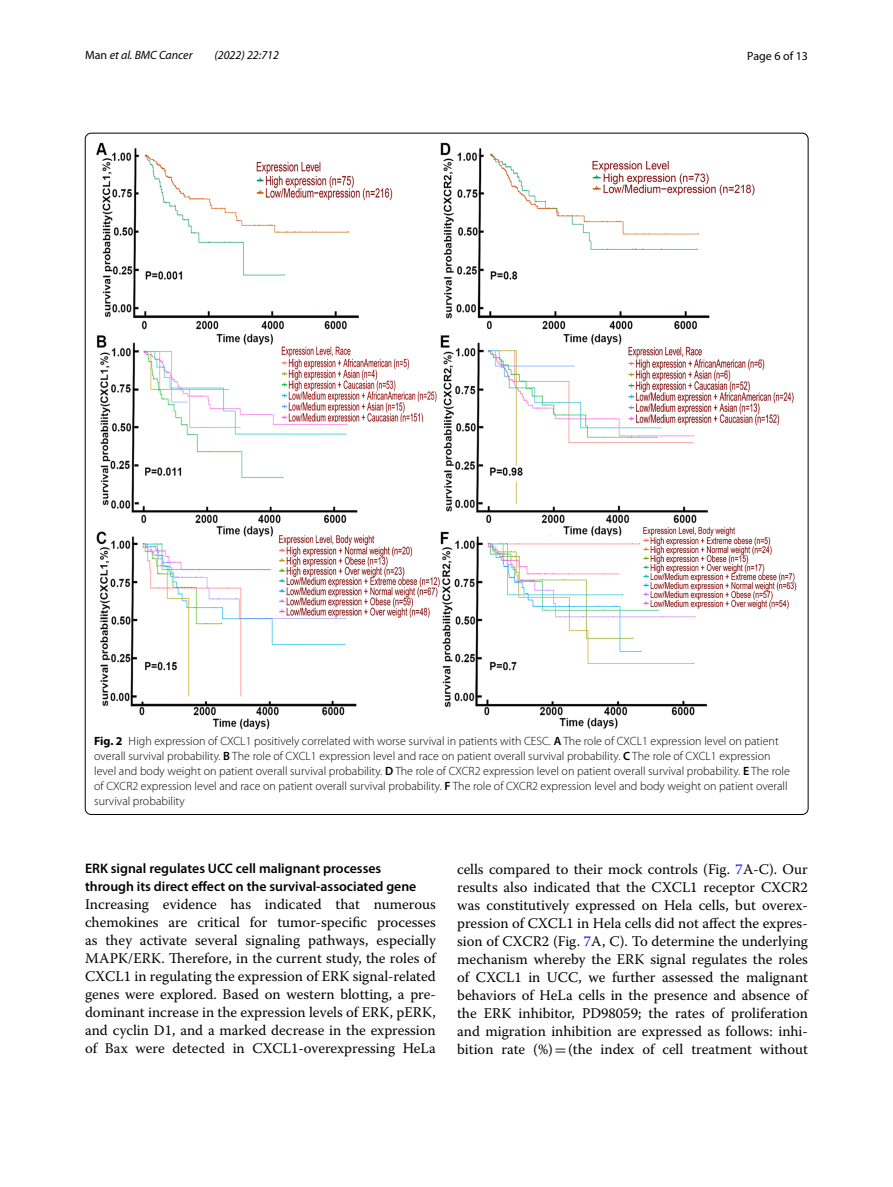
<style>
.page{position:relative;width:893px;height:1187px;background:#fff}
.page>*{position:absolute;margin:0;border:0;box-sizing:border-box;transform-origin:0 0}
.t1{font:14.7px/18px "Warnock Pro";color:#000;text-align:justify}
.t2{font:600 13.8px/18px "Myriad Pro";color:#000}
.t3{font:300 12px/15px "Myriad Pro";color:#000}
.t4{font:italic 12px "Myriad Pro";color:#000}
.t5{font:12px "Myriad Pro";color:#000}
.s1{font-style:normal}
.s2{font-weight:700}
.s3{font-weight:600}
.s4{color:#00f}
.s5{font-family:"MTSY"}
</style>
<div class="page">
<img style="left:96px;top:142px;width:701px;height:587px">
<p class="t4" style="left:85px;top:48px;width:109px"><span class="s1">Man</span> et al. BMC Cancer</p>
<p class="t4" style="left:214px;top:48px;width:66px">(2022) 22:712</p>
<p class="t5" style="left:747px;top:48px;width:62px">Page 6 of 13</p>
<p class="t3" style="left:94px;top:733px;width:697px"><span class="s2">Fig. 2</span> High expression of CXCL1 positively correlated with worse survival in patients with CESC. <span class="s3">A</span> The role of CXCL1 expression level on patient overall survival probability. <span class="s3">B</span> The role of CXCL1 expression level and race on patient overall survival probability. <span class="s3">C</span> The role of CXCL1 expression level and body weight on patient overall survival probability. <span class="s3">D</span> The role of CXCR2 expression level on patient overall survival probability. <span class="s3">E</span> The role of CXCR2 expression level and race on patient overall survival probability. <span class="s3">F</span> The role of CXCR2 expression level and body weight on patient overall survival probability</p>
<p class="t2" style="left:85px;top:859px;width:333px">ERK signal regulates UCC cell malignant processes through its direct effect on the survival‑associated gene</p>
<p class="t1" style="left:85px;top:895px;width:352px">Increasing evidence has indicated that numerous chemokines are critical for tumor-specific processes as they activate several signaling pathways, especially MAPK/ERK. Therefore, in the current study, the roles of CXCL1 in regulating the expression of ERK signal-related genes were explored. Based on western blotting, a pre&shy;dominant increase in the expression levels of ERK, pERK, and cyclin D1, and a marked decrease in the expression of Bax were detected in CXCL1-overexpressing HeLa</p>
<p class="t1" style="left:457px;top:859px;width:352px">cells compared to their mock controls (Fig. <span class="s4">7</span>A-C). Our results also indicated that the CXCL1 receptor CXCR2 was constitutively expressed on Hela cells, but overex&shy;pression of CXCL1 in Hela cells did not affect the expres&shy;sion of CXCR2 (Fig. <span class="s4">7</span>A, C). To determine the underlying mechanism whereby the ERK signal regulates the roles of CXCL1 in UCC, we further assessed the malignant behaviors of HeLa cells in the presence and absence of the ERK inhibitor, PD98059; the rates of proliferation and migration inhibition are expressed as follows: inhi&shy;bition rate (%)<span class="s5">=</span>(the index of cell treatment without</p>
</div>
